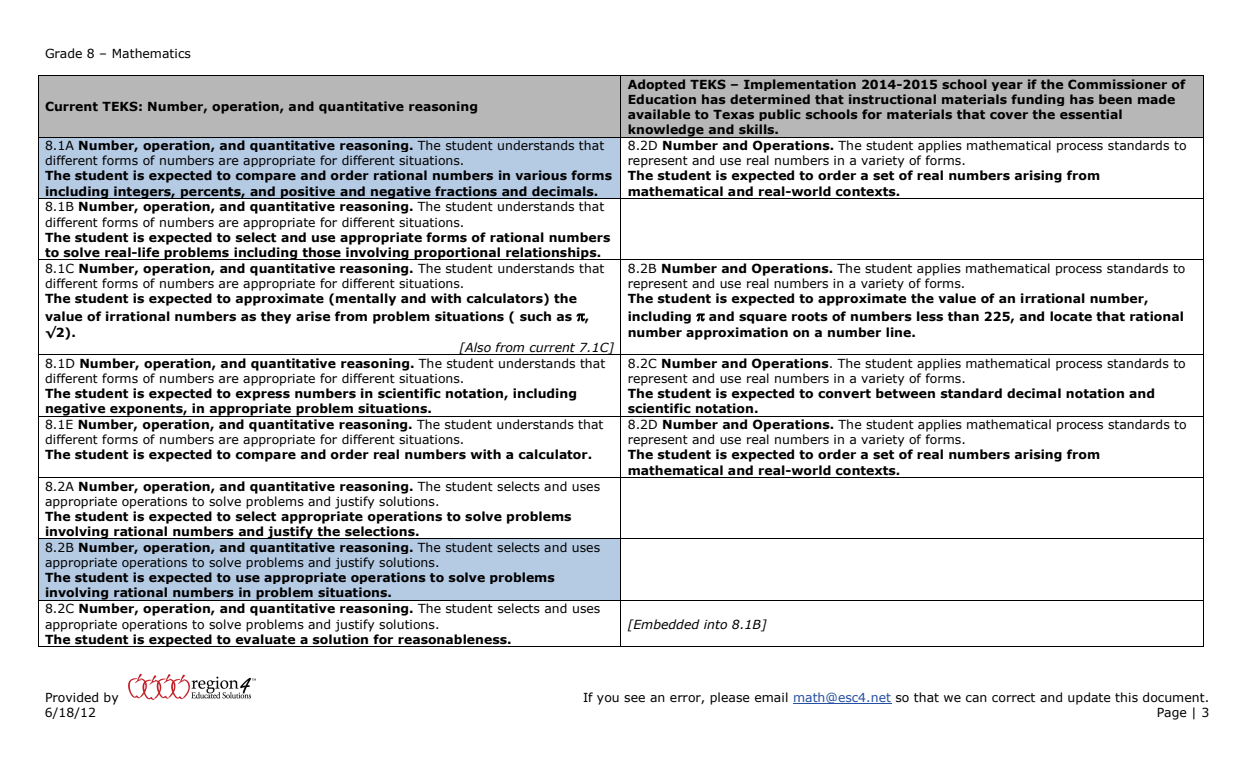
<style>
.page{position:relative;width:1260px;height:765px;background:#fff}
.page>*{position:absolute;margin:0;border:0;box-sizing:border-box;transform-origin:0 0}
.t1{font:12.5px/15.1px "Verdana";letter-spacing:.005em;color:#000}
.t2{font:700 12.5px/15.1px "Verdana";color:#000}
.t3{font:italic 12.5px "Verdana";letter-spacing:.005em;color:#000}
.s1{font-weight:700}
.s2{color:#254fa2}
</style>
<div class="page">
<hr style="left:793px;top:703px;width:98px;height:1px;background:#254fa2">
<img style="left:128px;top:673px;width:128px;height:27px">
<div style="left:39px;top:76px;width:582px;height:23px;background:#b7b7b7"></div>
<div style="left:39px;top:99px;width:6px;height:15px;background:#b7b7b7"></div>
<div style="left:614px;top:99px;width:7px;height:15px;background:#b7b7b7"></div>
<div style="left:39px;top:114px;width:582px;height:23px;background:#b7b7b7"></div>
<div style="left:45px;top:99px;width:569px;height:15px;background:#b7b7b7"></div>
<div style="left:621px;top:76px;width:7px;height:61px;background:#b7b7b7"></div>
<div style="left:1197px;top:76px;width:6px;height:61px;background:#b7b7b7"></div>
<div style="left:628px;top:76px;width:569px;height:15px;background:#b7b7b7"></div>
<div style="left:628px;top:91px;width:569px;height:15px;background:#b7b7b7"></div>
<div style="left:628px;top:106px;width:569px;height:16px;background:#b7b7b7"></div>
<div style="left:628px;top:122px;width:569px;height:15px;background:#b7b7b7"></div>
<hr style="left:39px;top:75px;width:582px;height:1px;background:#000">
<hr style="left:621px;top:75px;width:582px;height:1px;background:#000">
<hr style="left:38px;top:76px;width:1px;height:61px;background:#000">
<hr style="left:621px;top:76px;width:1px;height:61px;background:#000">
<hr style="left:1203px;top:76px;width:1px;height:61px;background:#000">
<div style="left:39px;top:137px;width:6px;height:61px;background:#b5cae3"></div>
<div style="left:614px;top:137px;width:7px;height:61px;background:#b5cae3"></div>
<div style="left:45px;top:137px;width:569px;height:16px;background:#b5cae3"></div>
<div style="left:45px;top:153px;width:569px;height:15px;background:#b5cae3"></div>
<div style="left:45px;top:168px;width:569px;height:15px;background:#b5cae3"></div>
<div style="left:45px;top:183px;width:569px;height:15px;background:#b5cae3"></div>
<hr style="left:39px;top:137px;width:582px;height:1px;background:#000">
<hr style="left:621px;top:137px;width:582px;height:1px;background:#000">
<hr style="left:38px;top:137px;width:1px;height:61px;background:#000">
<hr style="left:621px;top:137px;width:1px;height:61px;background:#000">
<hr style="left:1203px;top:137px;width:1px;height:61px;background:#000">
<hr style="left:39px;top:198px;width:582px;height:1px;background:#000">
<hr style="left:621px;top:198px;width:582px;height:1px;background:#000">
<hr style="left:38px;top:199px;width:1px;height:61px;background:#000">
<hr style="left:621px;top:199px;width:1px;height:61px;background:#000">
<hr style="left:1203px;top:199px;width:1px;height:61px;background:#000">
<hr style="left:39px;top:259px;width:582px;height:1px;background:#000">
<hr style="left:621px;top:259px;width:582px;height:1px;background:#000">
<hr style="left:38px;top:260px;width:1px;height:94px;background:#000">
<hr style="left:621px;top:260px;width:1px;height:94px;background:#000">
<hr style="left:1203px;top:260px;width:1px;height:94px;background:#000">
<hr style="left:39px;top:354px;width:582px;height:1px;background:#000">
<hr style="left:621px;top:354px;width:582px;height:1px;background:#000">
<hr style="left:38px;top:355px;width:1px;height:61px;background:#000">
<hr style="left:621px;top:355px;width:1px;height:61px;background:#000">
<hr style="left:1203px;top:355px;width:1px;height:61px;background:#000">
<hr style="left:39px;top:416px;width:582px;height:1px;background:#000">
<hr style="left:621px;top:416px;width:582px;height:1px;background:#000">
<hr style="left:38px;top:417px;width:1px;height:60px;background:#000">
<hr style="left:621px;top:417px;width:1px;height:60px;background:#000">
<hr style="left:1203px;top:417px;width:1px;height:60px;background:#000">
<hr style="left:39px;top:477px;width:582px;height:1px;background:#000">
<hr style="left:621px;top:477px;width:582px;height:1px;background:#000">
<hr style="left:38px;top:478px;width:1px;height:61px;background:#000">
<hr style="left:621px;top:478px;width:1px;height:61px;background:#000">
<hr style="left:1203px;top:478px;width:1px;height:61px;background:#000">
<div style="left:39px;top:539px;width:6px;height:61px;background:#b5cae3"></div>
<div style="left:614px;top:539px;width:7px;height:61px;background:#b5cae3"></div>
<div style="left:45px;top:539px;width:569px;height:16px;background:#b5cae3"></div>
<div style="left:45px;top:555px;width:569px;height:15px;background:#b5cae3"></div>
<div style="left:45px;top:570px;width:569px;height:15px;background:#b5cae3"></div>
<div style="left:45px;top:585px;width:569px;height:15px;background:#b5cae3"></div>
<hr style="left:39px;top:539px;width:582px;height:1px;background:#000">
<hr style="left:621px;top:539px;width:582px;height:1px;background:#000">
<hr style="left:38px;top:539px;width:1px;height:61px;background:#000">
<hr style="left:621px;top:539px;width:1px;height:61px;background:#000">
<hr style="left:1203px;top:539px;width:1px;height:61px;background:#000">
<hr style="left:39px;top:600px;width:582px;height:1px;background:#000">
<hr style="left:621px;top:600px;width:582px;height:1px;background:#000">
<hr style="left:38px;top:601px;width:1px;height:45px;background:#000">
<hr style="left:39px;top:646px;width:582px;height:1px;background:#000">
<hr style="left:621px;top:601px;width:1px;height:45px;background:#000">
<hr style="left:621px;top:646px;width:582px;height:1px;background:#000">
<hr style="left:1203px;top:601px;width:1px;height:45px;background:#000">
<p class="t1" style="left:45px;top:45px;width:148px">Grade 8 – Mathematics</p>
<p class="t2" style="left:45px;top:99px;width:435px">Current TEKS: Number, operation, and quantitative reasoning</p>
<p class="t1" style="left:45px;top:138px;width:561px">8.1A <span class="s1">Number, operation, and quantitative reasoning.</span> The student understands that different forms of numbers are appropriate for different situations.</p>
<p class="t2" style="left:45px;top:168px;width:569px">The student is expected to compare and order rational numbers in various forms including integers, percents, and positive and negative fractions and decimals.</p>
<p class="t1" style="left:45px;top:199px;width:561px">8.1B <span class="s1">Number, operation, and quantitative reasoning.</span> The student understands that different forms of numbers are appropriate for different situations.</p>
<p class="t2" style="left:45px;top:229px;width:567px">The student is expected to select and use appropriate forms of rational numbers to solve real-life problems including those involving proportional relationships.</p>
<p class="t1" style="left:45px;top:261px;width:561px">8.1C <span class="s1">Number, operation, and quantitative reasoning.</span> The student understands that different forms of numbers are appropriate for different situations.</p>
<p class="t2" style="left:45px;top:290px;width:546px;line-height:17.5px">The student is expected to approximate (mentally and with calculators) the value of irrational numbers as they arise from problem situations ( such as ,</p>
<p class="t2" style="left:45px;top:324px;width:32px">√2).</p>
<p class="t3" style="left:460px;top:339px;width:156px">[Also from current 7.1C]</p>
<p class="t1" style="left:45px;top:356px;width:562px">8.1D <span class="s1">Number, operation, and quantitative reasoning.</span> The student understands that different forms of numbers are appropriate for different situations.</p>
<p class="t2" style="left:45px;top:386px;width:534px">The student is expected to express numbers in scientific notation, including negative exponents, in appropriate problem situations.</p>
<p class="t1" style="left:45px;top:417px;width:560px">8.1E <span class="s1">Number, operation, and quantitative reasoning.</span> The student understands that different forms of numbers are appropriate for different situations.</p>
<p class="t2" style="left:45px;top:447px;width:549px">The student is expected to compare and order real numbers with a calculator.</p>
<p class="t1" style="left:45px;top:478px;width:557px">8.2A <span class="s1">Number, operation, and quantitative reasoning.</span> The student selects and uses appropriate operations to solve problems and justify solutions.</p>
<p class="t2" style="left:45px;top:509px;width:528px">The student is expected to select appropriate operations to solve problems involving rational numbers and justify the selections.</p>
<p class="t1" style="left:45px;top:540px;width:557px">8.2B <span class="s1">Number, operation, and quantitative reasoning.</span> The student selects and uses appropriate operations to solve problems and justify solutions.</p>
<p class="t2" style="left:45px;top:570px;width:511px">The student is expected to use appropriate operations to solve problems involving rational numbers in problem situations.</p>
<p class="t1" style="left:45px;top:601px;width:557px">8.2C <span class="s1">Number, operation, and quantitative reasoning.</span> The student selects and uses appropriate operations to solve problems and justify solutions.</p>
<p class="t2" style="left:45px;top:631px;width:468px">The student is expected to evaluate a solution for reasonableness.</p>
<p class="t2" style="left:628px;top:76px;width:559px">Adopted TEKS – Implementation 2014-2015 school year if the Commissioner of Education has determined that instructional materials funding has been made available to Texas public schools for materials that cover the essential knowledge and skills.</p>
<p class="t1" style="left:628px;top:138px;width:560px">8.2D <span class="s1">Number and Operations.</span> The student applies mathematical process standards to represent and use real numbers in a variety of forms.</p>
<p class="t2" style="left:628px;top:168px;width:474px">The student is expected to order a set of real numbers arising from mathematical and real-world contexts.</p>
<p class="t1" style="left:628px;top:261px;width:559px">8.2B <span class="s1">Number and Operations.</span> The student applies mathematical process standards to represent and use real numbers in a variety of forms.</p>
<p class="t2" style="left:628px;top:290px;width:522px;line-height:17.5px">The student is expected to approximate the value of an irrational number, including</p>
<p class="t2" style="left:628px;top:308px;width:558px;line-height:16px;text-indent:81px">and square roots of numbers less than 225, and locate that rational number approximation on a number line.</p>
<p class="t1" style="left:628px;top:356px;width:560px">8.2C <span class="s1">Number and Operations</span>. The student applies mathematical process standards to represent and use real numbers in a variety of forms.</p>
<p class="t2" style="left:628px;top:386px;width:529px">The student is expected to convert between standard decimal notation and scientific notation.</p>
<p class="t1" style="left:628px;top:417px;width:560px">8.2D <span class="s1">Number and Operations.</span> The student applies mathematical process standards to represent and use real numbers in a variety of forms.</p>
<p class="t2" style="left:628px;top:447px;width:474px">The student is expected to order a set of real numbers arising from mathematical and real-world contexts.</p>
<p class="t3" style="left:628px;top:615px;width:141px">[Embedded into 8.1B]</p>
<p class="t1" style="left:45px;top:690px;width:75px">Provided by</p>
<p class="t1" style="left:583px;top:690px;width:628px">If you see an error, please email <span class="s2">math@esc4.net</span> so that we can correct and update this document.</p>
<p class="t1" style="left:45px;top:705px;width:53px">6/18/12</p>
<p class="t1" style="left:1157px;top:705px;width:54px">Page | 3</p>
</div>
